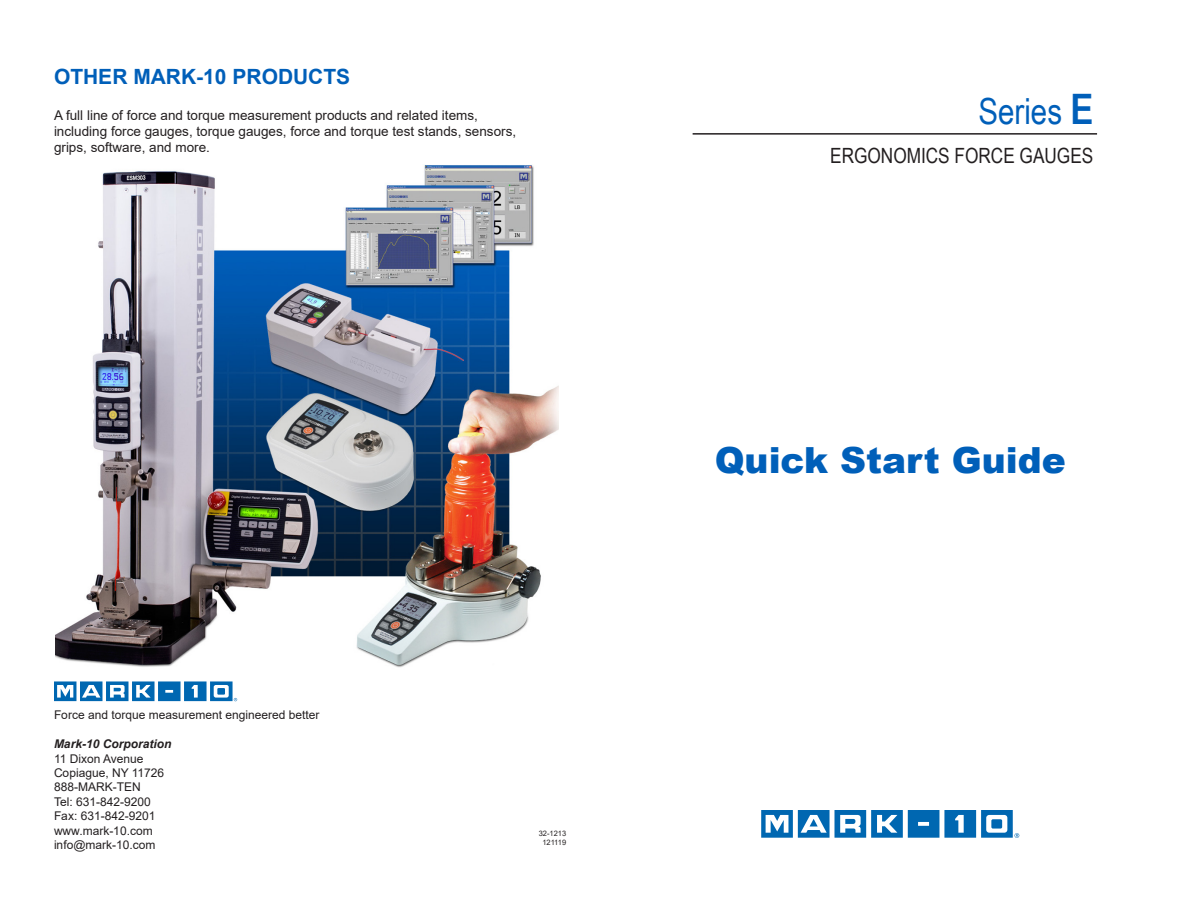
<style>
.page{position:relative;width:1188px;height:918px;background:#fff}
.page>*{position:absolute;margin:0;border:0;box-sizing:border-box;transform-origin:0 0}
.t1{font:900 36px "Arial";color:#005fb9}
.t2{font:36px "Arial Narrow";color:#005fb9}
.t3{font:21px "Arial Narrow";color:#231f20}
.t4{font:700 21px "Arial";color:#005fb9}
.t5{font:13.5px/16.2px "Arial";color:#231f20}
.t6{font:12px "Arial";color:#231f20}
.t7{font:italic 700 12px "Arial";color:#231f20}
.t8{font:7.5px "Arial";color:#231f20}
.s1{font-weight:700;font-size:42px}
</style>
<div class="page">
<hr style="left:693px;top:133px;width:404px;height:2px;background:#231f20">
<svg style="left:761px;top:810px;width:258px;height:28px"></svg>
<svg style="left:54px;top:681px;width:183px;height:20px"></svg>
<img style="left:55px;top:165px;width:504px;height:503px">
<p class="t4" style="left:54px;top:62px;width:298px">OTHER MARK-10 PRODUCTS</p>
<p class="t5" style="left:54px;top:107px;width:464px">A full line of force and torque measurement products and related items, including force gauges, torque gauges, force and torque test stands, sensors, grips, software, and more.</p>
<p class="t6" style="left:54px;top:707px;width:267px">Force and torque measurement engineered better</p>
<p class="t7" style="left:54px;top:736px;width:119px">Mark-10 Corporation</p>
<p class="t6" style="left:54px;top:750px;width:91px">11 Dixon Avenue</p>
<p class="t6" style="left:54px;top:764px;width:112px">Copiague, NY 11726</p>
<p class="t6" style="left:54px;top:779px;width:88px">888-MARK-TEN</p>
<p class="t6" style="left:54px;top:793px;width:98px">Tel: 631-842-9200</p>
<p class="t6" style="left:54px;top:808px;width:103px">Fax: 631-842-9201</p>
<p class="t6" style="left:54px;top:822px;width:100px">www.mark-10.com</p>
<p class="t6" style="left:54px;top:836px;width:103px">info@mark-10.com</p>
<p class="t8" style="left:539px;top:828px;width:29px">32-1213</p>
<p class="t8" style="left:542px;top:837px;width:25px">121119</p>
<p class="t2" style="left:978px;top:85px;width:116px">Series <span class="s1">E</span></p>
<p class="t3" style="left:830px;top:140px;width:265px">ERGONOMICS FORCE GAUGES</p>
<p class="t1" style="left:715px;top:434px;width:353px">Quick Start Guide</p>
</div>
